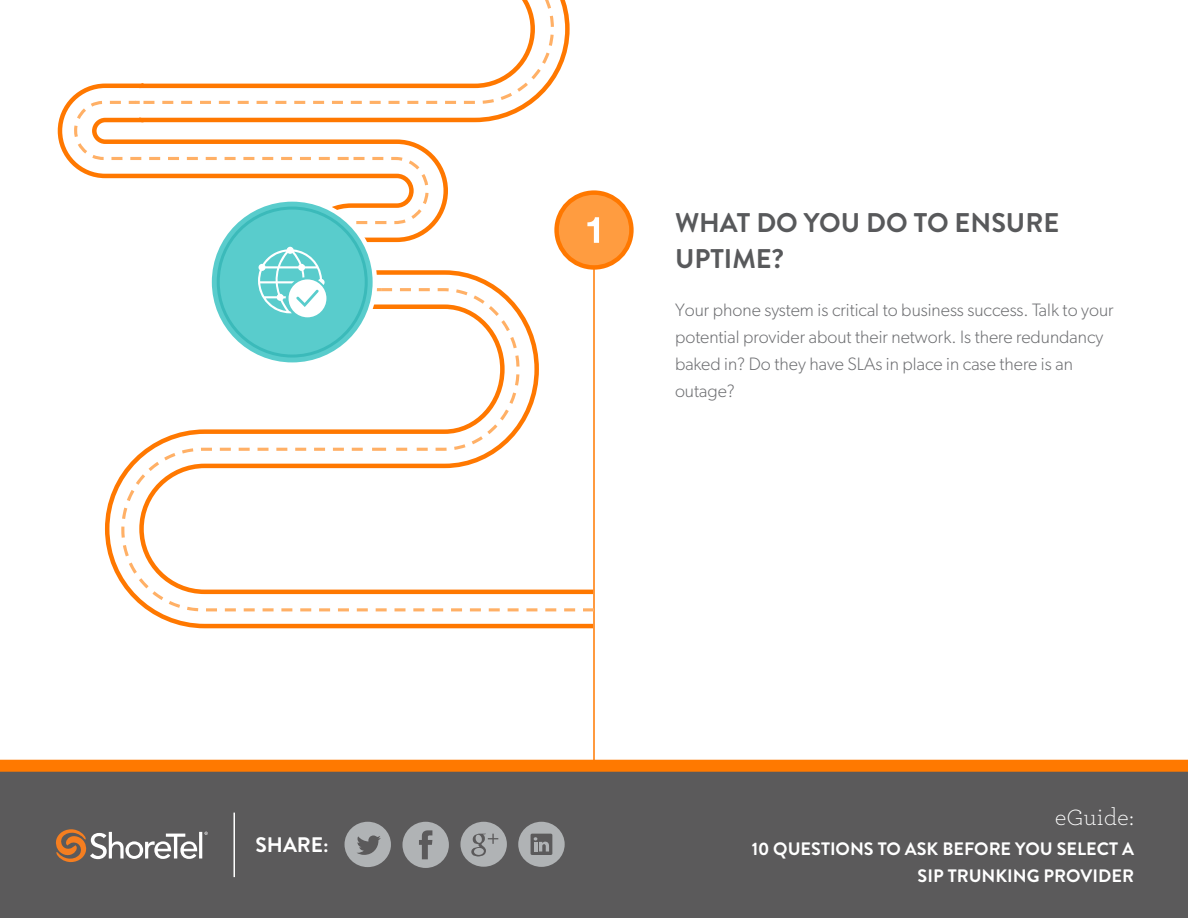
<style>
.page{position:relative;width:1188px;height:918px;background:#fff}
.page>*{position:absolute;margin:0;border:0;box-sizing:border-box;transform-origin:0 0}
.t1{font:700 27px/36px "Brandon Grotesque";color:#58595b}
.t2{font:300 21px "Archer S Sm";color:#fff}
.t3{font:700 21px "Brandon Grotesque";color:#fff}
.t4{font:300 18px/27px "Gibson";color:#6e6f72}
.t5{font:700 18px/27px "Brandon Grotesque";color:#fff;text-align:right}
</style>
<div class="page">
<div style="left:0;top:766px;width:1188px;height:152px;background:#5b5a5b"></div>
<svg style="left:56px;top:829px;width:152px;height:33px"></svg>
<div style="left:0;top:760px;width:1188px;height:12px;background:#ff7900"></div>
<hr style="left:233px;top:813px;width:2px;height:64px;background:#fff">
<svg style="left:402px;top:822px;width:47px;height:46px"></svg>
<svg style="left:345px;top:822px;width:46px;height:45px"></svg>
<svg style="left:460px;top:822px;width:47px;height:45px"></svg>
<div style="left:474px;top:848px;width:10px;height:7px;background:#b0b3b5;border-radius:50%"></div>
<svg style="left:518px;top:822px;width:47px;height:45px"></svg>
<hr style="left:593px;top:245px;width:2px;height:521px;background:#ff7900">
<svg style="left:598px;top:190px;width:36px;height:80px"></svg>
<svg style="left:57px;top:0;width:541px;height:631px"></svg>
<svg style="left:57px;top:0;width:497px;height:104px"></svg>
<svg style="left:121px;top:448px;width:473px;height:163px"></svg>
<svg style="left:74px;top:101px;width:446px;height:350px"></svg>
<p class="t3" style="left:256px;top:830px;width:75px">SHARE:</p>
<h1 class="t1" style="left:675px;top:206px;width:386px">WHAT DO YOU DO TO ENSURE<br>UPTIME?</h1>
<p class="t4" style="left:675px;top:296px;width:440px">Your phone system is critical to business success. Talk to your potential provider about their network. Is there redundancy baked in? Do they have SLAs in place in case there is an outage?</p>
<p class="t2" style="left:1055px;top:805px;width:81px">eGuide:</p>
<p class="t5" style="left:752px;top:835px;width:384px">10 QUESTIONS TO ASK BEFORE YOU SELECT A<br>SIP TRUNKING PROVIDER</p>
</div>
